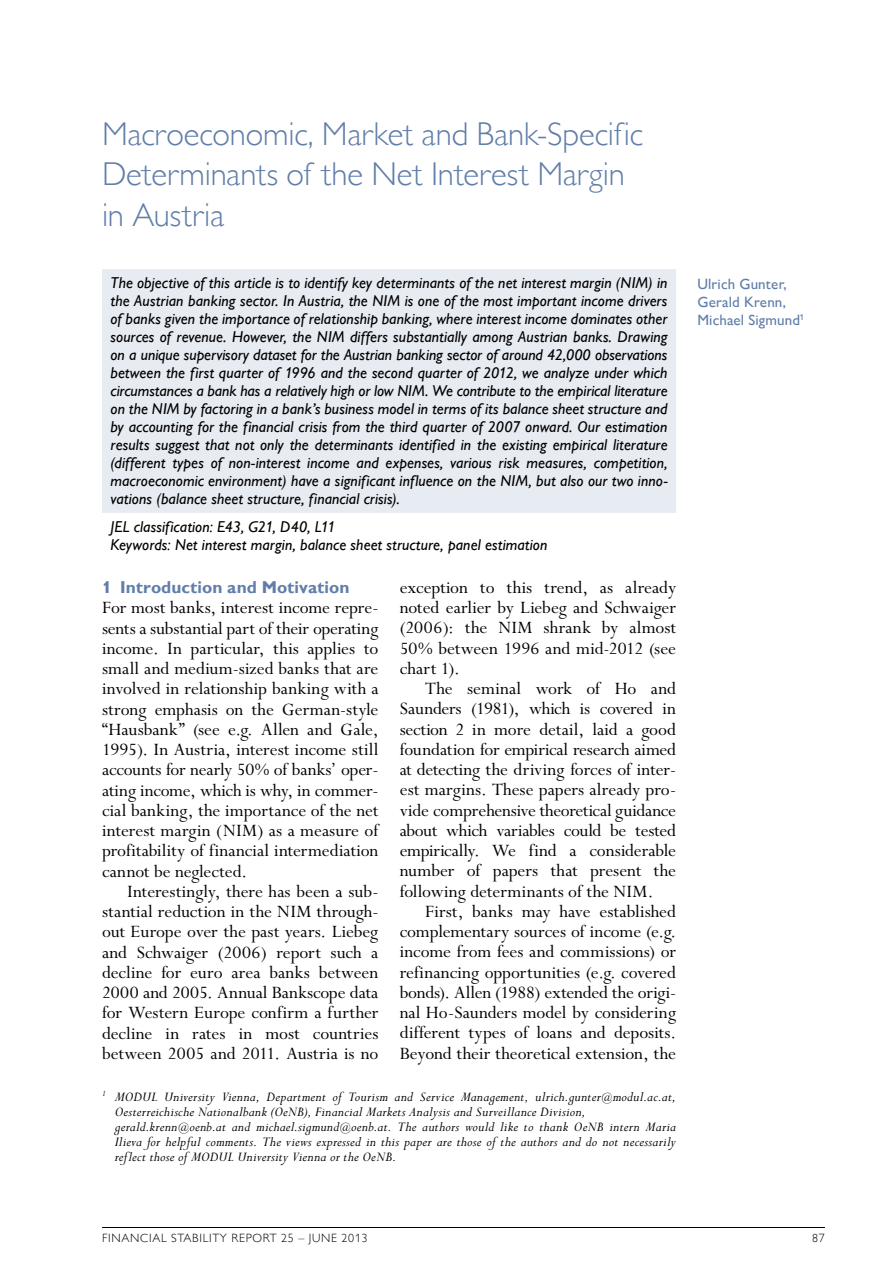
<style>
.page{position:relative;width:893px;height:1263px;background:#fff}
.page>*{position:absolute;margin:0;border:0;box-sizing:border-box;transform-origin:0 0}
.t1{font:300 33px/40.5px "Gill Sans MT Pro";letter-spacing:-.005em;color:#607ea9}
.t2{font:19.5px/20.2px "Perpetua Std";color:#000;text-align:justify}
.t3{font:700 17.25px "Gill Sans MT Pro";letter-spacing:.005em;color:#607ea9}
.t4{font:italic 500 15.75px/18px "Gill Sans MT Pro";letter-spacing:.005em;color:#000;text-align:justify}
.t5{font:italic 15px/15px "Perpetua Std";letter-spacing:.015em;color:#000}
.t6{font:500 15px/18px "Gill Sans MT Pro";letter-spacing:.01em;color:#607ea9}
.t7{font:300 12px "Gill Sans MT Pro";letter-spacing:.06em;color:#000}
.s1{font-size:12px}
</style>
<div class="page">
<hr style="left:102px;top:1227px;width:723px;height:1px;background:#000">
<div style="left:102px;top:269px;width:574px;height:244px;background:#e7ecf2"></div>
<h1 class="t1" style="left:102px;top:113px;width:543px">Macroeconomic, Market and Bank-Specific<br>Determinants of the Net Interest Margin in Austria</h1>
<p class="t4" style="left:111px;top:274px;width:559px">The objective of this article is to identify key determinants of the net interest margin (NIM) in the Austrian banking sector. In Austria, the NIM is one of the most important income drivers of banks given the importance of relationship banking, where interest income dominates other sources of revenue. However, the NIM differs substantially among Austrian banks. Drawing on a unique supervisory dataset for the Austrian banking sector of around 42,000 observations between the first quarter of 1996 and the second quarter of 2012, we analyze under which circumstances a bank has a relatively high or low NIM. We contribute to the empirical literature on the NIM by factoring in a bank’s business model in terms of its balance sheet structure and by accounting for the financial crisis from the third quarter of 2007 onward. Our estimation results suggest that not only the determinants identified in the existing empirical literature (different types of non-interest income and expenses, various risk measures, competition, macroeconomic environment) have a significant influence on the NIM, but also our two inno&shy;vations (balance sheet structure, financial crisis).</p>
<p class="t4" style="left:111px;top:518px;width:438px">JEL classification: E43, G21, D40, L11<br>Keywords: Net interest margin, balance sheet structure, panel estimation</p>
<p class="t3" style="left:102px;top:577px;width:254px">1 Introduction and Motivation<sup>1</sup></p>
<p class="t2" style="left:102px;top:598px;width:278px">For most banks, interest income repre&shy;sents a substantial part of their operating income. In particular, this applies to small and medium-sized banks that are involved in relationship banking with a strong emphasis on the German-style “Hausbank” (see e.g. Allen and Gale, 1995). In Austria, interest income still accounts for nearly 50% of banks’ oper&shy;ating income, which is why, in commer&shy;cial banking, the importance of the net interest margin (NIM) as a measure of profitability of financial intermediation cannot be neglected.</p>
<p class="t2" style="left:102px;top:882px;width:278px;text-indent:26px">Interestingly, there has been a sub&shy;stantial reduction in the NIM through&shy;out Europe over the past years. Liebeg and Schwaiger (2006) report such a decline for euro area banks between 2000 and 2005. Annual Bankscope data for Western Europe confirm a further decline in rates in most countries between 2005 and 2011. Austria is no</p>
<p class="t2" style="left:400px;top:578px;width:278px">exception to this trend, as already noted earlier by Liebeg and Schwaiger (2006): the NIM shrank by almost 50% between 1996 and mid-2012 (see chart 1).</p>
<p class="t2" style="left:400px;top:679px;width:278px;text-indent:26px">The seminal work of Ho and Saunders (1981), which is covered in section 2 in more detail, laid a good foundation for empirical research aimed at detecting the driving forces of inter&shy;est margins. These papers already pro&shy;vide comprehensive theoretical guidance about which variables could be tested empirically. We find a considerable number of papers that present the following determinants of the NIM.</p>
<p class="t2" style="left:400px;top:902px;width:278px;text-indent:26px">First, banks may have established complementary sources of income (e.g. income from fees and commissions) or refinancing opportunities (e.g. covered bonds). Allen (1988) extended the origi&shy;nal Ho-Saunders model by considering different types of loans and deposits.<br>Beyond their theoretical extension, the</p>
<p class="t5" style="left:115px;top:1090px;width:563px;text-indent:-13px"><sup>1</sup> MODUL University Vienna, Department of Tourism and Service Management, ulrich.gunter<span class="s1">@</span>modul.ac.at, Oesterreichische Nationalbank (OeNB), Financial Markets Analysis and Surveillance Division, gerald.krenn<span class="s1">@</span>oenb.at and michael.sigmund<span class="s1">@</span>oenb.at. The authors would like to thank OeNB intern Maria Ilieva for helpful comments. The views expressed in this paper are those of the authors and do not necessarily reflect those of MODUL University Vienna or the OeNB.</p>
<p class="t6" style="left:697px;top:275px;width:108px">Ulrich Gunter,<br>Gerald Krenn,<br>Michael Sigmund<sup>1</sup></p>
<p class="t7" style="left:102px;top:1231px;width:267px">FINANcial stabi lity report 25 – jun e 2013</p>
<p class="t7" style="left:812px;top:1231px;width:14px">87</p>
</div>
